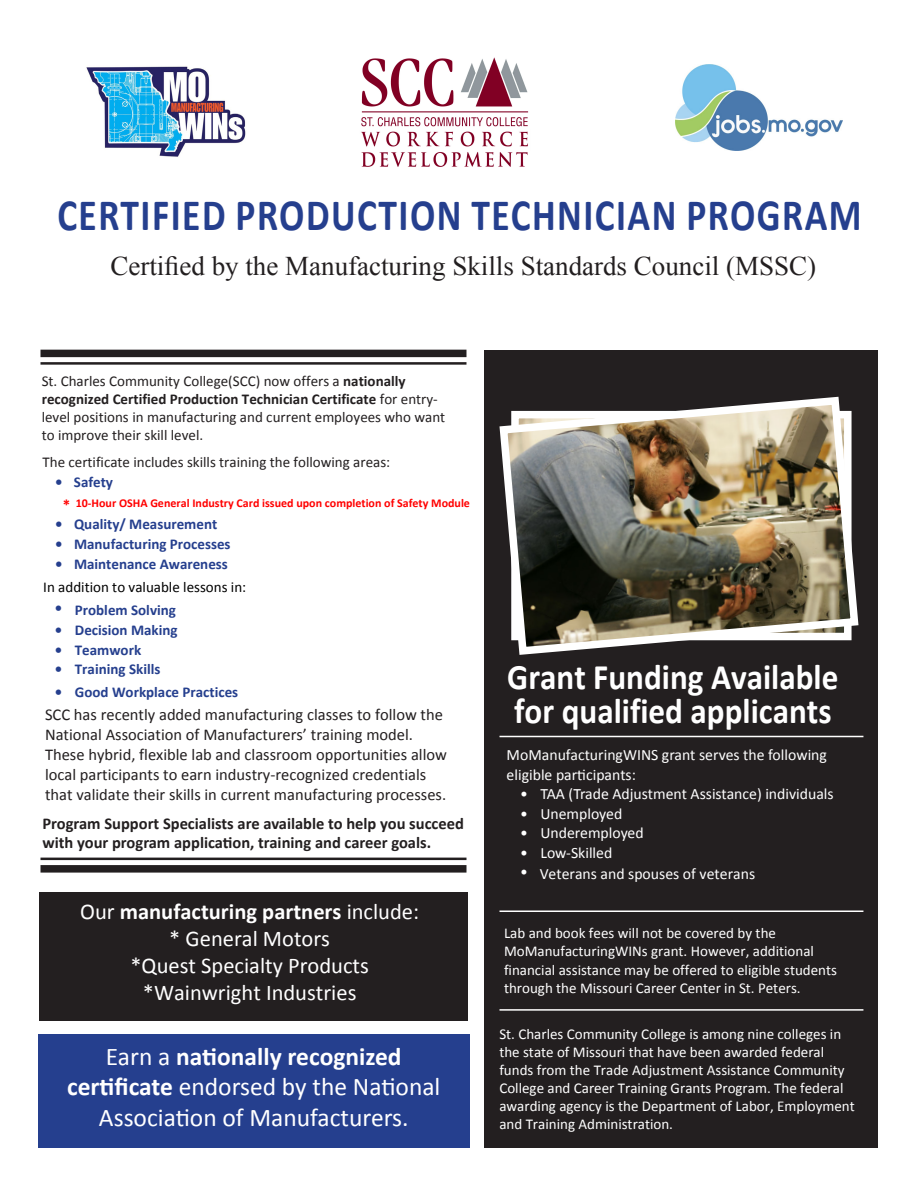
<style>
.page{position:relative;width:918px;height:1188px;background:#fff}
.page>*{position:absolute;margin:0;border:0;box-sizing:border-box;transform-origin:0 0}
.t1{font:700 45px "Calibri";letter-spacing:.04em;color:#253f8e;scale:.83 1}
.t2{font:700 36px/34.5px "Calibri";color:#fff;scale:.92 1}
.t3{font:27px "Times New Roman";color:#231f20}
.t4{font:25.5px/30.6px "Calibri";color:#fff;text-align:center}
.t5{font:22.5px/27px "Calibri";color:#fff;text-align:center}
.t6{font:16.5px/19.8px "Calibri";color:#231f20}
.t7{font:700 16.5px/19.8px "Calibri";color:#231f20}
.t8{font:15.75px/19.5px "Calibri";color:#fff}
.t9{font:15px/18px "Calibri";color:#fff}
.t10{font:15px/18px "Calibri";color:#231f20}
.t11{font:700 15px/21.3px "Calibri";color:#253f8e}
.t12{font:700 15px/19.8px "Calibri";color:#253f8e}
.t13{font:15px "Calibri";color:#000}
.t14{font:700 15px "Calibri";color:#f00}
.t15{font:700 12px "Calibri";color:#f00}
.s1{font-weight:700}
.s2{font-style:inherit}
</style>
<div class="page">
<div style="left:484px;top:350px;width:394px;height:798px;background:#231f20"></div>
<img style="left:676px;top:65px;width:167px;height:85px">
<img style="left:86px;top:66px;width:160px;height:91px">
<div style="left:40px;top:350px;width:426px;height:7px;background:#231f20"></div>
<hr style="left:40px;top:362px;width:426px;height:3px;background:#231f20">
<div style="left:41px;top:865px;width:426px;height:8px;background:#231f20"></div>
<hr style="left:41px;top:858px;width:426px;height:2px;background:#231f20">
<img style="left:499px;top:396px;width:360px;height:259px">
<hr style="left:500px;top:736px;width:363px;height:1px;background:#fff">
<div style="left:38px;top:1034px;width:432px;height:114px;background:#253f8e"></div>
<div style="left:39px;top:892px;width:429px;height:128px;background:#231f20"></div>
<hr style="left:500px;top:910px;width:363px;height:2px;background:#fff">
<hr style="left:500px;top:1009px;width:363px;height:2px;background:#fff">
<img style="left:361px;top:57px;width:168px;height:110px">
<p class="t1" style="left:57px;top:187px;width:971px">CERTIFIED PRODUCTION TECHNICIAN PROGRAM</p>
<p class="t3" style="left:110px;top:247px;width:707px">Certified by the Manufacturing Skills Standards Council (MSSC)</p>
<p class="t10" style="left:42px;top:372px;width:405px">St. Charles Community College(SCC) now offers a <span class="s1">nationally recognized Certified Production Technician Certificate</span> for entry&shy;level positions in manufacturing and current employees who want to improve their skill level.</p>
<p class="t10" style="left:43px;top:453px;width:349px">The certificate includes skills training the following areas:</p>
<p class="t11" style="left:55px;top:471px;width:59px">• Safety</p>
<p class="t14" style="left:63px;top:495px;width:9px">*</p>
<p class="t11" style="left:74px;top:513px;width:145px">Quality/ Measurement</p>
<p class="t11" style="left:55px;top:533px;width:177px">• Manufacturing Processes</p>
<p class="t11" style="left:55px;top:553px;width:174px">• Maintenance Awareness</p>
<p class="t15" style="left:76px;top:495px;width:396px">10-Hour OSHA General Industry Card issued upon completion of Safety Module</p>
<p class="t11" style="left:55px;top:513px;width:9px">•</p>
<p class="t13" style="left:43px;top:578px;width:204px">In addition to valuable lessons in:</p>
<p class="t11" style="left:55px;top:597px;width:9px">• •</p>
<p class="t11" style="left:55px;top:639px;width:9px;line-height:19.8px">• •</p>
<p class="t12" style="left:75px;top:600px;width:104px">Problem Solving<br>Decision Making<br>Teamwork<br>Training Skills</p>
<p class="t12" style="left:55px;top:682px;width:185px"><span class="s2">•</span> Good Workplace Practices</p>
<p class="t6" style="left:45px;top:705px;width:403px">SCC has recently added manufacturing classes to follow the National Association of Manufacturers’ training model.<br>These hybrid, flexible lab and classroom opportunities allow local participants to earn industry-recognized credentials that validate their skills in current manufacturing processes.</p>
<p class="t7" style="left:43px;top:813px;width:423px">Program Support Specialists are available to help you succeed with your program application, training and career goals.</p>
<p class="t5" style="left:80px;top:897px;width:341px">Our <span class="s1">manufacturing partners</span> include: * General Motors<br>*Quest Specialty Products *Wainwright Industries</p>
<p class="t4" style="left:67px;top:1040px;width:375px">Earn a <span class="s1">nationally recognized certificate</span> endorsed by the National<br>Association of Manufacturers.</p>
<p class="t2" style="left:507px;top:660px;width:361px">Grant Funding Available for qualified applicants</p>
<p class="t8" style="left:507px;top:745px;width:322px">MoManufacturingWINS grant serves the following eligible participants:</p>
<p class="t8" style="left:520px;top:784px;width:315px">• TAA (Trade Adjustment Assistance) individuals</p>
<p class="t8" style="left:520px;top:803px;width:104px">• Unemployed</p>
<p class="t8" style="left:520px;top:823px;width:125px">• Underemployed</p>
<p class="t8" style="left:520px;top:842px;width:94px">• Low-Skilled</p>
<p class="t8" style="left:520px;top:863px;width:237px">• Veterans and spouses of veterans</p>
<p class="t9" style="left:504px;top:923px;width:335px;line-height:18.6px">Lab and book fees will not be covered by the MoManufacturingWINs grant. However, additional financial assistance may be offered to eligible students through the Missouri Career Center in St. Peters.</p>
<p class="t9" style="left:499px;top:1025px;width:357px">St. Charles Community College is among nine colleges in the state of Missouri that have been awarded federal funds from the Trade Adjustment Assistance Community College and Career Training Grants Program. The federal awarding agency is the Department of Labor, Employment and Training Administration.</p>
</div>
